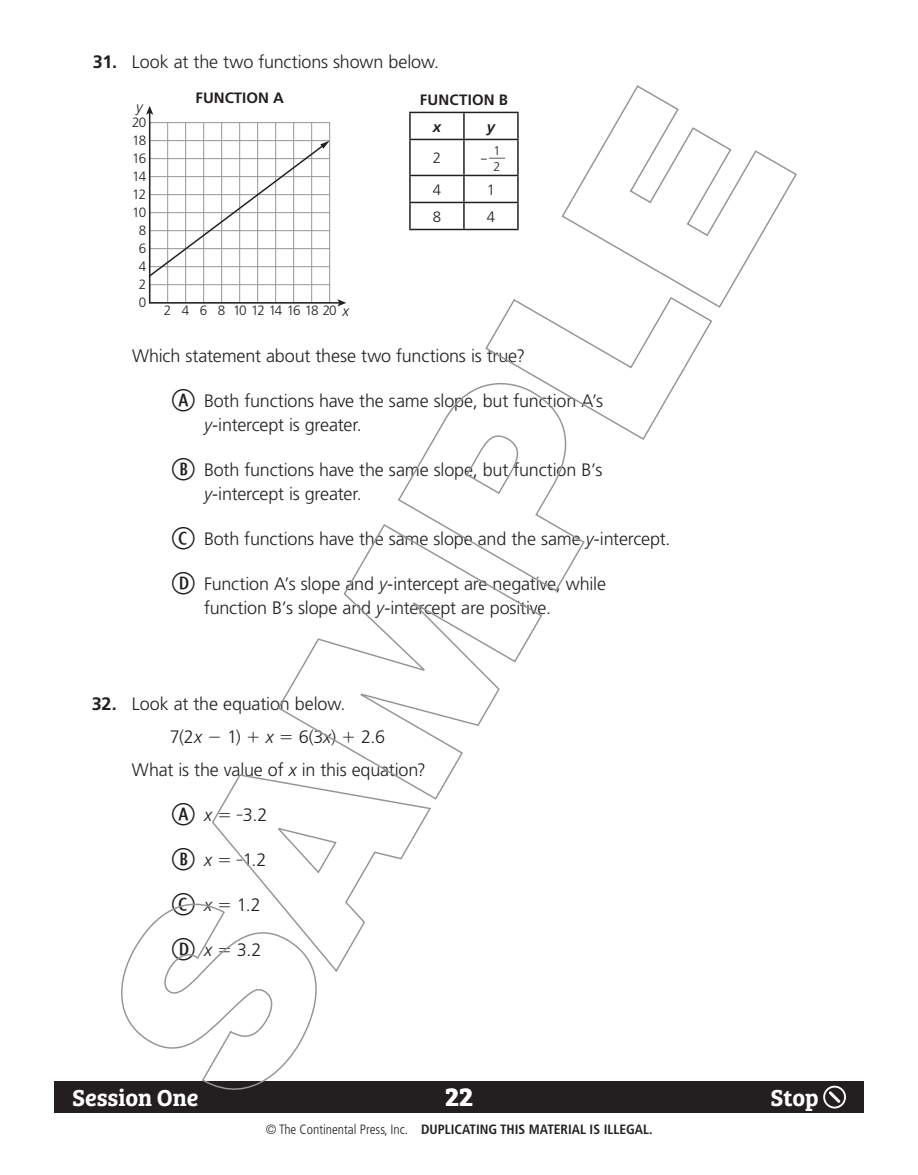
<style>
.page{position:relative;width:918px;height:1175px;background:#fff}
.page>*{position:absolute;margin:0;border:0;box-sizing:border-box;transform-origin:0 0}
.t1{font:30px "Combi Numerals Pro";color:#231f20}
.t2{font:700 27px "Bree Serif";color:#fff}
.t3{font:24px "Bree Serif Sb";letter-spacing:-.005em;color:#fff}
.t4{font:300 18px/24px "Frutiger LT Pro";letter-spacing:-.01em;color:#231f20}
.t5{font:700 15px "Frutiger LT Pro";color:#231f20}
.t6{font:300 15px "Frutiger LT Pro";color:#231f20}
.t7{font:italic 700 15px "Frutiger LT Pro";color:#231f20}
.t8{font:italic 300 15px "Frutiger LT Pro";color:#231f20}
.t9{font:700 condensed 13.5px "Frutiger LT Pro";color:#231f20}
.t10{font:300 13.5px/18px "Frutiger LT Pro";letter-spacing:-.05em;color:#231f20;text-align:center}
.t11{font:300 13.5px "Frutiger LT Pro";letter-spacing:-.1em;color:#231f20}
.t12{font:300 12.6px/15.9px "Frutiger LT Pro";color:#231f20}
.t13{font:10.5px "Helvetica";color:#231f20}
.s1{font-weight:700}
.s2{font-family:"Combi Numerals Pro";font-weight:400;font-size:30px}
.s3{font-style:italic}
.s4{font-family:"Frutiger LT Pro";font-weight:300;font-style:italic;font-size:18px}
.s5{font-weight:300}
</style>
<div class="page">
<div style="left:54px;top:1081px;width:810px;height:31px;background:#231f20"></div>
<div style="left:823px;top:1085px;width:23px;height:23px;border:2px solid #fff;border-radius:50%"></div>
<svg style="left:826px;top:1088px;width:17px;height:17px"></svg>
<hr style="left:409px;top:112px;width:55px;height:1px;background:#231f20">
<hr style="left:409px;top:113px;width:2px;height:26px;background:#231f20">
<hr style="left:464px;top:112px;width:55px;height:1px;background:#231f20">
<hr style="left:463px;top:113px;width:2px;height:26px;background:#231f20">
<hr style="left:517px;top:113px;width:2px;height:26px;background:#231f20">
<hr style="left:409px;top:139px;width:55px;height:1px;background:#231f20">
<hr style="left:409px;top:140px;width:2px;height:35px;background:#231f20">
<hr style="left:464px;top:139px;width:55px;height:1px;background:#231f20">
<hr style="left:463px;top:140px;width:2px;height:35px;background:#231f20">
<hr style="left:517px;top:140px;width:2px;height:35px;background:#231f20">
<hr style="left:409px;top:175px;width:55px;height:1px;background:#231f20">
<hr style="left:409px;top:176px;width:2px;height:26px;background:#231f20">
<hr style="left:464px;top:175px;width:55px;height:1px;background:#231f20">
<hr style="left:463px;top:176px;width:2px;height:26px;background:#231f20">
<hr style="left:517px;top:176px;width:2px;height:26px;background:#231f20">
<hr style="left:409px;top:202px;width:55px;height:1px;background:#231f20">
<hr style="left:409px;top:203px;width:2px;height:26px;background:#231f20">
<hr style="left:464px;top:202px;width:55px;height:1px;background:#231f20">
<hr style="left:463px;top:203px;width:2px;height:26px;background:#231f20">
<hr style="left:517px;top:203px;width:2px;height:26px;background:#231f20">
<hr style="left:409px;top:229px;width:55px;height:1px;background:#231f20">
<hr style="left:464px;top:229px;width:55px;height:1px;background:#231f20">
<hr style="left:167px;top:123px;width:1px;height:180px;background:#939598">
<hr style="left:185px;top:123px;width:1px;height:180px;background:#939598">
<hr style="left:203px;top:123px;width:1px;height:179px;background:#939598">
<hr style="left:221px;top:123px;width:1px;height:180px;background:#939598">
<hr style="left:239px;top:123px;width:1px;height:180px;background:#939598">
<hr style="left:257px;top:123px;width:1px;height:180px;background:#939598">
<hr style="left:275px;top:123px;width:1px;height:180px;background:#939598">
<hr style="left:293px;top:123px;width:1px;height:180px;background:#939598">
<hr style="left:311px;top:123px;width:1px;height:180px;background:#939598">
<hr style="left:150px;top:140px;width:180px;height:1px;background:#939598">
<hr style="left:150px;top:284px;width:180px;height:1px;background:#939598">
<hr style="left:150px;top:302px;width:190px;height:1px;background:#231f20">
<svg style="left:337px;top:299px;width:9px;height:7px"></svg>
<hr style="left:149px;top:112px;width:1px;height:191px;background:#231f20">
<svg style="left:146px;top:106px;width:7px;height:9px"></svg>
<svg style="left:148px;top:141px;width:182px;height:137px"></svg>
<svg style="left:212px;top:774px;width:219px;height:198px"></svg>
<svg style="left:277px;top:524px;width:266px;height:276px"></svg>
<svg style="left:397px;top:299px;width:315px;height:293px"></svg>
<svg style="left:561px;top:85px;width:236px;height:224px"></svg>
<svg style="left:281px;top:735px;width:11px;height:4px"></svg>
<svg style="left:343px;top:731px;width:11px;height:11px"></svg>
<svg style="left:219px;top:813px;width:11px;height:4px"></svg>
<svg style="left:219px;top:858px;width:11px;height:4px"></svg>
<svg style="left:121px;top:891px;width:209px;height:198px"></svg>
<p class="t4" style="left:93px;top:49px;width:348px"><span class="s1">31.</span> Look at the two functions shown below.</p>
<p class="t5" style="left:420px;top:90px;width:90px">FUNCTION B</p>
<p class="t7" style="left:433px;top:117px;width:10px">x</p>
<p class="t7" style="left:487px;top:117px;width:10px">y</p>
<p class="t6" style="left:433px;top:149px;width:10px">2</p>
<p class="t13" style="left:481px;top:150px;width:7px">–</p>
<p class="t5" style="left:196px;top:89px;width:90px">FUNCTION A</p>
<p class="t8" style="left:136px;top:98px;width:8px">y</p>
<p class="t10" style="left:132px;top:114px;width:16px">20<br>18<br>16<br>14<br>12<br>10<br>8<br>6<br>4<br>2<br>0</p>
<p class="t12" style="left:494px;top:143px;width:9px">1<br>2</p>
<p class="t6" style="left:433px;top:181px;width:10px">4</p>
<p class="t6" style="left:487px;top:181px;width:10px">1</p>
<p class="t6" style="left:433px;top:208px;width:10px">8</p>
<p class="t6" style="left:487px;top:208px;width:10px">4</p>
<p class="t11" style="left:164px;top:303px;width:174px">2 4 6 8 101214161820</p>
<p class="t8" style="left:343px;top:302px;width:8px">x</p>
<p class="t4" style="left:132px;top:343px;width:395px">Which statement about these two functions is true?</p>
<p class="t4" style="left:204px;top:388px;width:401px;text-indent:-33px"><span class="s2">A</span> Both functions have the same slope, but function A’s <span class="s3">y</span>-intercept is greater.</p>
<p class="t4" style="left:204px;top:457px;width:400px;text-indent:-33px"><span class="s2">B</span> Both functions have the same slope, but function B’s <span class="s3">y</span>-intercept is greater.</p>
<p class="t4" style="left:171px;top:526px;width:501px"><span class="s2">C</span> Both functions have the same slope and the same <span class="s3">y</span>-intercept.</p>
<p class="t4" style="left:204px;top:571px;width:404px;text-indent:-33px"><span class="s2">D</span> Function A’s slope and <span class="s3">y</span>-intercept are negative, while function B’s slope and <span class="s3">y</span>-intercept are positive.</p>
<p class="t4" style="left:170px;top:687px;width:177px;line-height:33px;text-indent:-78px"><span class="s1">32.</span> Look at the equation below.<br>7(2<span class="s3">x</span></p>
<p class="t4" style="left:227px;top:724px;width:48px">1) <span class="s3">x</span></p>
<p class="t4" style="left:299px;top:724px;width:39px">6(3<span class="s3">x</span>)</p>
<p class="t4" style="left:132px;top:720px;width:295px;line-height:33px;text-indent:229px">2.6<br>What is the value of <span class="s3">x</span> in this equation?</p>
<h1 class="t1" style="left:171px;top:803px;width:42px">A <span class="s4">x</span></h1>
<p class="t4" style="left:237px;top:802px;width:32px"><sup>–</sup>3.2</p>
<h1 class="t1" style="left:171px;top:848px;width:42px">B <span class="s4">x</span></h1>
<p class="t4" style="left:237px;top:847px;width:31px"><sup>–</sup>1.2</p>
<h1 class="t1" style="left:171px;top:893px;width:42px">C <span class="s4">x</span></h1>
<p class="t4" style="left:237px;top:892px;width:25px">1.2</p>
<h1 class="t1" style="left:171px;top:938px;width:42px">D <span class="s4">x</span></h1>
<p class="t4" style="left:237px;top:937px;width:26px">3.2</p>
<h3 class="t3" style="left:72px;top:1078px;width:128px">Session One</h3>
<h2 class="t2" style="left:445px;top:1075px;width:29px">22</h2>
<h3 class="t3" style="left:771px;top:1078px;width:49px">Stop</h3>
<p class="t9" style="left:266px;top:1121px;width:388px"><span class="s5">© The Continental Press, Inc.</span> DUPLICATING THIS MATERIAL IS ILLEGAL.</p>
</div>
